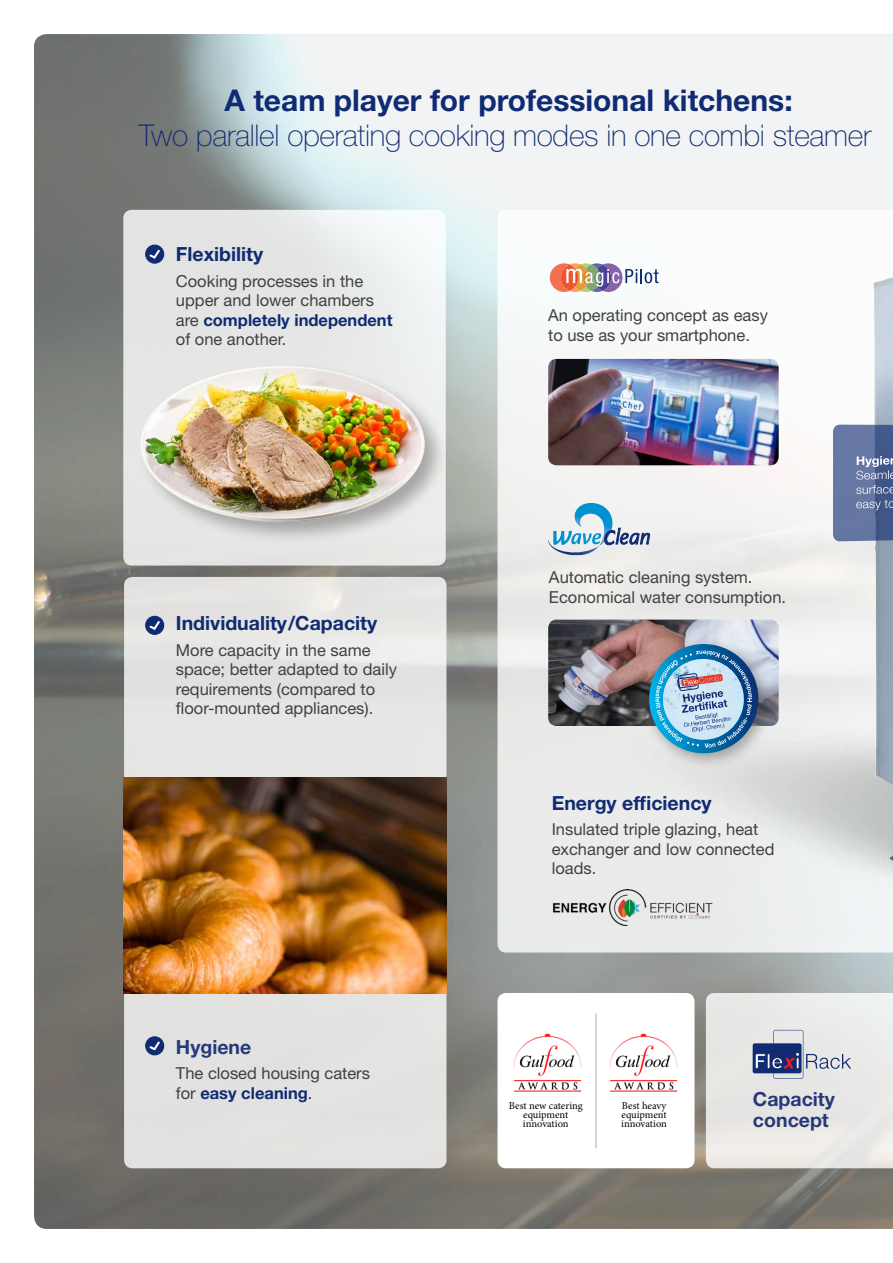
<style>
.page{position:relative;width:893px;height:1263px;background:#fff}
.page>*{position:absolute;margin:0;border:0;box-sizing:border-box;transform-origin:0 0}
.t1{font:100 30px "Helvetica Neue LT Std";letter-spacing:-.01em;color:#102b72}
.t2{font:700 30px "Helvetica Neue LT Std";color:#102b72}
.t3{font:700 19.5px "Helvetica Neue LT Std";color:#102b72}
.t4{font:700 19.5px/21px "Helvetica Neue LT Std";color:#26397b}
.t5{font:16.5px/19.5px "Helvetica Neue LT Std";color:#414042}
.t6{font:10.5px/8.7px "Minion Pro";color:#000;text-align:center}
.s1{font-weight:700;color:#102b72}
.s2{color:#102b72}
</style>
<div class="page">
<img style="left:34px;top:34px;width:859px;height:1195px">
<svg style="left:497px;top:210px;width:396px;height:742px;fill:#efefee"></svg>
<div style="left:123px;top:210px;width:323px;height:356px;background:linear-gradient(to right,#dedede,#f0f3f3);border-radius:9px"></div>
<div style="left:124px;top:577px;width:322px;height:208px;background:#e5e5e4;border-radius:9px"></div>
<div style="left:124px;top:993px;width:322px;height:175px;background:#e2e2e1"></div>
<img style="left:124px;top:777px;width:322px;height:216px">
<div style="left:146px;top:245px;width:18px;height:18px;background:#102b72;border-radius:50%"></div>
<div style="left:145px;top:245px;width:19px;height:19px;border:1px solid #102b72;border-radius:50%"></div>
<svg style="left:148px;top:248px;width:14px;height:12px"></svg>
<div style="left:146px;top:616px;width:18px;height:18px;background:#102b72;border-radius:50%"></div>
<div style="left:145px;top:616px;width:19px;height:19px;border:1px solid #102b72;border-radius:50%"></div>
<svg style="left:148px;top:619px;width:14px;height:12px"></svg>
<div style="left:146px;top:1037px;width:18px;height:18px;background:#102b72;border-radius:50%"></div>
<div style="left:145px;top:1036px;width:19px;height:19px;border:1px solid #102b72;border-radius:50%"></div>
<svg style="left:148px;top:1039px;width:14px;height:13px"></svg>
<img style="left:553px;top:889px;width:81px;height:37px">
<svg style="left:706px;top:993px;width:187px;height:175px;background:#dfe0e1"></svg>
<div style="left:137px;top:363px;width:311px;height:182px;background:#000;opacity:.3"></div>
<img style="left:122px;top:339px;width:317px;height:193px">
<svg style="left:548px;top:503px;width:86px;height:54px"></svg>
<svg style="left:550px;top:263px;width:84px;height:29px"></svg>
<img style="left:548px;top:620px;width:86px;height:106px">
<img style="left:548px;top:359px;width:86px;height:106px">
<div style="left:497px;top:993px;width:197px;height:175px;background:#fff;border-radius:9px"></div>
<img style="left:513px;top:1033px;width:69px;height:58px">
<img style="left:609px;top:1033px;width:69px;height:58px">
<img style="left:634px;top:256px;width:259px;height:679px">
<hr style="left:596px;top:1014px;width:1px;height:134px;background:#a7a9ac">
<div style="left:641px;top:636px;width:133px;height:133px;background:#000;opacity:.32"></div>
<img style="left:645px;top:644px;width:117px;height:113px">
<svg style="left:833px;top:425px;width:60px;height:116px;background:#6475a0"></svg>
<h1 class="t2" style="left:224px;top:82px;width:570px">A team player for professional kitchens:</h1>
<h1 class="t1" style="left:139px;top:119px;width:734px">Two parallel operating cooking modes in one combi steamer</h1>
<p class="t3" style="left:176px;top:242px;width:89px">Flexibility</p>
<p class="t5" style="left:176px;top:271px;width:218px">Cooking processes in the upper and lower chambers are <span class="s1">completely independent </span>of one another.</p>
<p class="t3" style="left:176px;top:611px;width:203px">Individuality/Capacity</p>
<p class="t5" style="left:176px;top:640px;width:222px">More capacity in the same space; better adapted to daily requirements (compared to floor-mounted appliances).</p>
<p class="t4" style="left:176px;top:1036px;width:77px">Hygiene</p>
<p class="t5" style="left:176px;top:1063px;width:196px">The closed housing caters for <span class="s1">easy cleaning</span><span class="s2">.</span></p>
<p class="t5" style="left:548px;top:305px;width:221px">An operating concept as easy to use as your smartphone.</p>
<p class="t5" style="left:549px;top:567px;width:239px">Automatic cleaning system.<br>Economical water consumption.</p>
<p class="t3" style="left:552px;top:790px;width:162px">Energy efficiency</p>
<p class="t5" style="left:552px;top:819px;width:224px">Insulated triple glazing, heat exchanger and low connected loads.</p>
<p class="t6" style="left:509px;top:1102px;width:75px">Best new catering equipment innovation</p>
<p class="t6" style="left:621px;top:1101px;width:47px;text-align:justify">Best heavy equipment innovation</p>
<p class="t4" style="left:753px;top:1088px;width:84px">Capacity concept</p>
</div>
